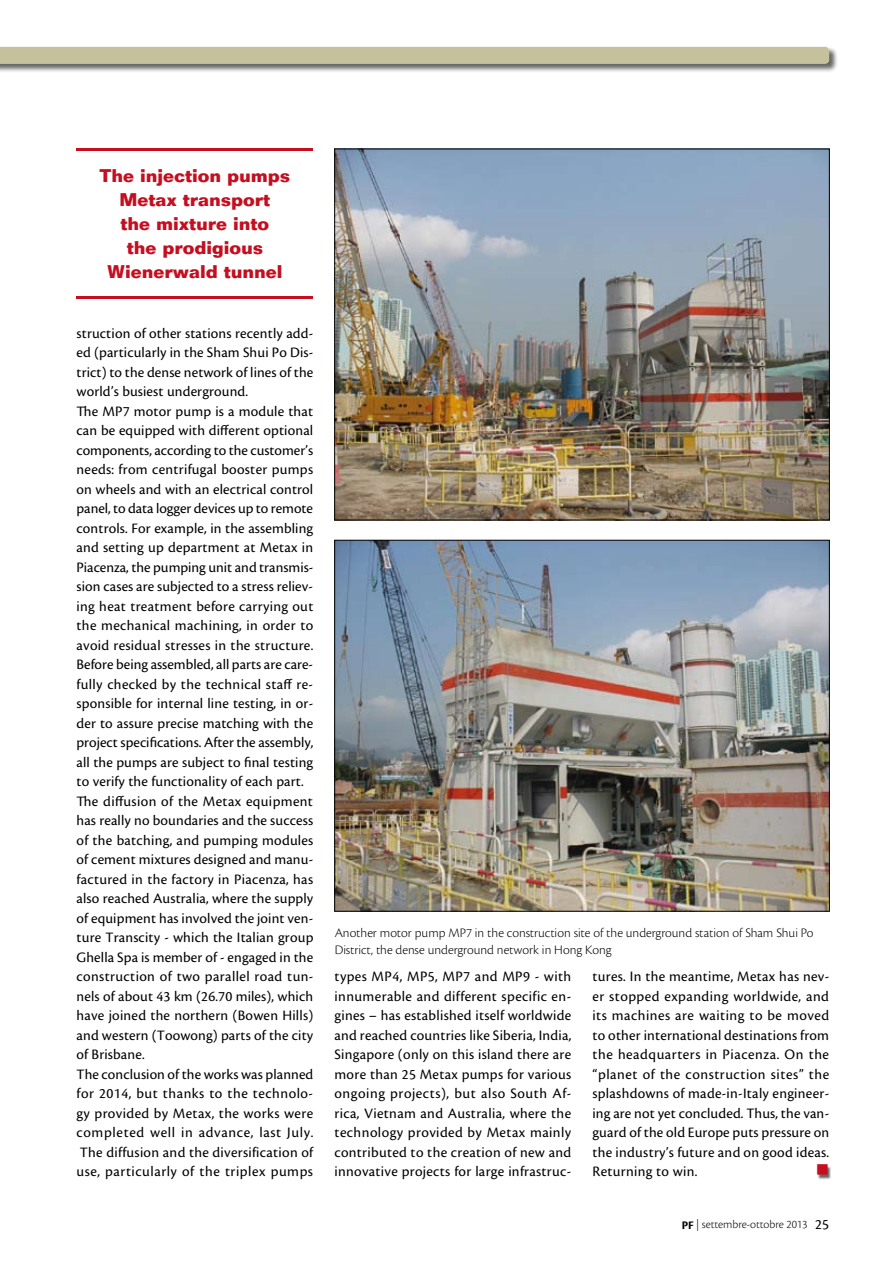
<style>
.page{position:relative;width:893px;height:1263px;background:#fff}
.page>*{position:absolute;margin:0;border:0;box-sizing:border-box;transform-origin:0 0}
.t1{font:700 18px/24px "Folio Std";color:#c50e1f;text-align:center}
.t2{font:18px "Wingdings";color:#c50e1f}
.t3{font:15px/19.5px "Cronos Pro";letter-spacing:.01em;color:#000;text-align:justify}
.t4{font:300 13.5px/16.5px "Cronos Pro";color:#000}
.t5{font:300 12px "Cronos Pro";letter-spacing:-.005em;color:#000}
.s1{font-weight:700}
.s2{font-weight:400;font-size:15px}
</style>
<div class="page">
<div style="left:0;top:46px;width:838px;height:27px;background:#000;opacity:.6"></div>
<div style="left:0;top:47px;width:829px;height:17px;background:#c6c19d"></div>
<div style="left:817px;top:1166px;width:14px;height:13px;background:#000;opacity:.6"></div>
<img style="left:336px;top:151px;width:491px;height:367px">
<img style="left:336px;top:542px;width:491px;height:367px">
<hr style="left:77px;top:149px;width:236px;height:2px;background:#c50e1f">
<hr style="left:77px;top:297px;width:236px;height:2px;background:#c50e1f">
<p class="t1" style="left:100px;top:163px;width:192px">The injection pumps<br>Metax transport<br>the mixture into<br>the prodigious<br>Wienerwald tunnel</p>
<p class="t3" style="left:77px;top:323px;width:238px;text-align:left">struction of other stations recently add&shy;ed (particularly in the Sham Shui Po Dis&shy;trict) to the dense network of lines of the world’s busiest underground.<br>The MP7 motor pump is a module that can be equipped with different optional components, according to the customer’s needs: from centrifugal booster pumps on wheels and with an electrical control panel, to data logger devices up to remote controls. For example, in the assembling and setting up department at Metax in Piacenza, the pumping unit and transmis&shy;sion cases are subjected to a stress reliev&shy;ing heat treatment before carrying out the mechanical machining, in order to avoid residual stresses in the structure.<br>Before being assembled, all parts are care&shy;fully checked by the technical staff re&shy;sponsible for internal line testing, in or&shy;der to assure precise matching with the project specifications. After the assembly, all the pumps are subject to final testing to verify the functionality of each part.<br>The diffusion of the Metax equipment has really no boundaries and the success of the batching, and pumping modules of cement mixtures designed and manu&shy;factured in the factory in Piacenza, has also reached Australia, where the supply of equipment has involved the joint ven&shy;ture Transcity - which the Italian group Ghella Spa is member of - engaged in the construction of two parallel road tun&shy;nels of about 43 km (26.70 miles), which have joined the northern (Bowen Hills) and western (Toowong) parts of the city of Brisbane.<br>The conclusion of the works was planned for 2014, but thanks to the technolo&shy;gy provided by Metax, the works were completed well in advance, last July.<br>The diffusion and the diversification of use, particularly of the triplex pumps</p>
<p class="t4" style="left:335px;top:924px;width:480px">Another motor pump MP7 in the construction site of the underground station of Sham Shui Po<br>District, the dense underground network in Hong Kong</p>
<p class="t3" style="left:334px;top:967px;width:238px">types MP4, MP5, MP7 and MP9 - with innumerable and different specific en&shy;gines – has established itself worldwide and reached countries like Siberia, India, Singapore (only on this island there are more than 25 Metax pumps for various ongoing projects), but also South Af&shy;rica, Vietnam and Australia, where the technology provided by Metax mainly contributed to the creation of new and innovative projects for large infrastruc-</p>
<p class="t3" style="left:592px;top:967px;width:238px">tures. In the meantime, Metax has nev&shy;er stopped expanding worldwide, and its machines are waiting to be moved to other international destinations from the headquarters in Piacenza. On the “planet of the construction sites” the splashdowns of made-in-Italy engineer&shy;ing are not yet concluded. Thus, the van&shy;guard of the old Europe puts pressure on the industry’s future and on good ideas.<br>Returning to win.</p>
<p class="t2" style="left:816px;top:1160px;width:15px">■</p>
<p class="t5" style="left:682px;top:1217px;width:149px"><span class="s1">PF</span> | settembre-ottobre 2013 <span class="s2">25</span></p>
</div>
